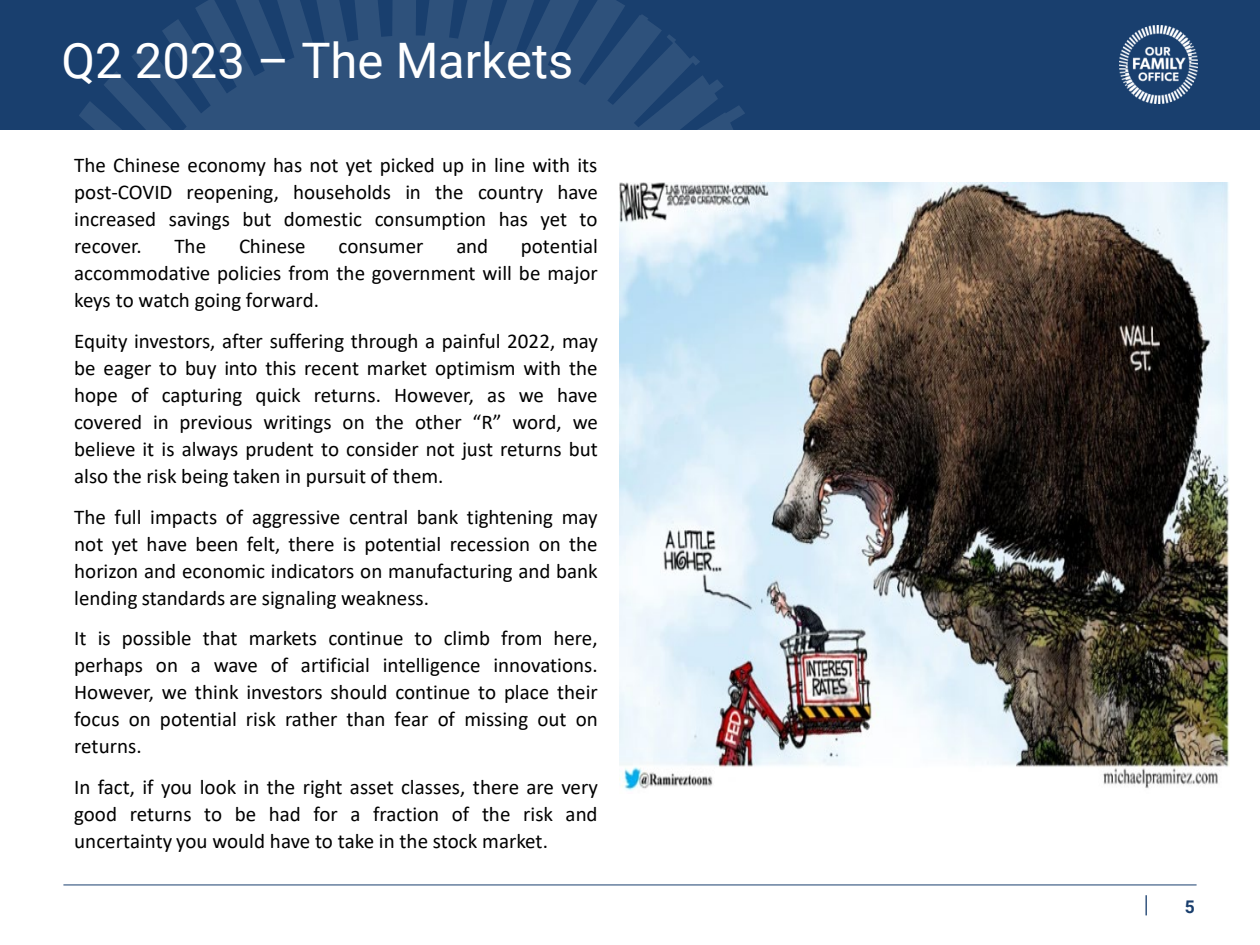
<style>
.page{position:relative;width:1260px;height:945px;background:#fff}
.page>*{position:absolute;margin:0;border:0;box-sizing:border-box;transform-origin:0 0}
.t1{font:49px "Roboto";color:#fff}
.t2{font:21px/26.9px "Calibri";color:#000;text-align:justify}
.t3{font:700 17.5px "Roboto";color:#193e6d}
</style>
<div class="page">
<div style="left:0;top:0;width:1260px;height:130px;background:#193f6e"></div>
<svg style="left:1146px;top:895px;width:1px;height:20px"></svg>
<hr style="left:63px;top:885px;width:1134px;height:1px;background:#193f6e">
<svg style="left:79px;top:71px;width:52px;height:59px"></svg>
<svg style="left:131px;top:0;width:592px;height:130px;fill:#2e517b"></svg>
<svg style="left:690px;top:105px;width:55px;height:25px"></svg>
<img style="left:1120px;top:26px;width:78px;height:78px">
<img style="left:620px;top:182px;width:610px;height:609px">
<h2 class="t1" style="left:62px;top:26px;width:513px">Q2 2023 – The Markets</h2>
<p class="t2" style="left:74px;top:151px;width:525px">The Chinese economy has not yet picked up in line with its post-COVID reopening, households in the country have increased savings but domestic consumption has yet to recover.</p>
<p class="t2" style="left:74px;top:232px;width:525px;text-indent:447px">potential accommodative policies from the government will be major keys to watch going forward.</p>
<p class="t2" style="left:74px;top:327px;width:525px">Equity investors, after suffering through a painful 2022, may be eager to buy into this recent market optimism with the hope of capturing quick returns. However, as we have covered in previous writings on the other “R” word, we believe it is always prudent to consider not just returns but also the risk being taken in pursuit of them.</p>
<p class="t2" style="left:74px;top:503px;width:525px">The full impacts of aggressive central bank tightening may not yet have been felt, there is potential recession on the horizon and economic indicators on manufacturing and bank lending standards are signaling weakness.</p>
<p class="t2" style="left:74px;top:624px;width:525px">It is possible that markets continue to climb from here, perhaps on a wave of artificial intelligence innovations.<br>However, we think investors should continue to place their focus on potential risk rather than fear of missing out on returns.</p>
<p class="t2" style="left:74px;top:773px;width:525px">In fact, if you look in the right asset classes, there are very good returns to be had for a fraction of the risk and uncertainty you would have to take in the stock market.</p>
<p class="t2" style="left:175px;top:232px;width:33px">The</p>
<p class="t2" style="left:239px;top:232px;width:68px">Chinese</p>
<p class="t2" style="left:339px;top:232px;width:87px">consumer</p>
<p class="t2" style="left:456px;top:232px;width:33px">and</p>
<p class="t3" style="left:1185px;top:894px;width:12px">5</p>
</div>
